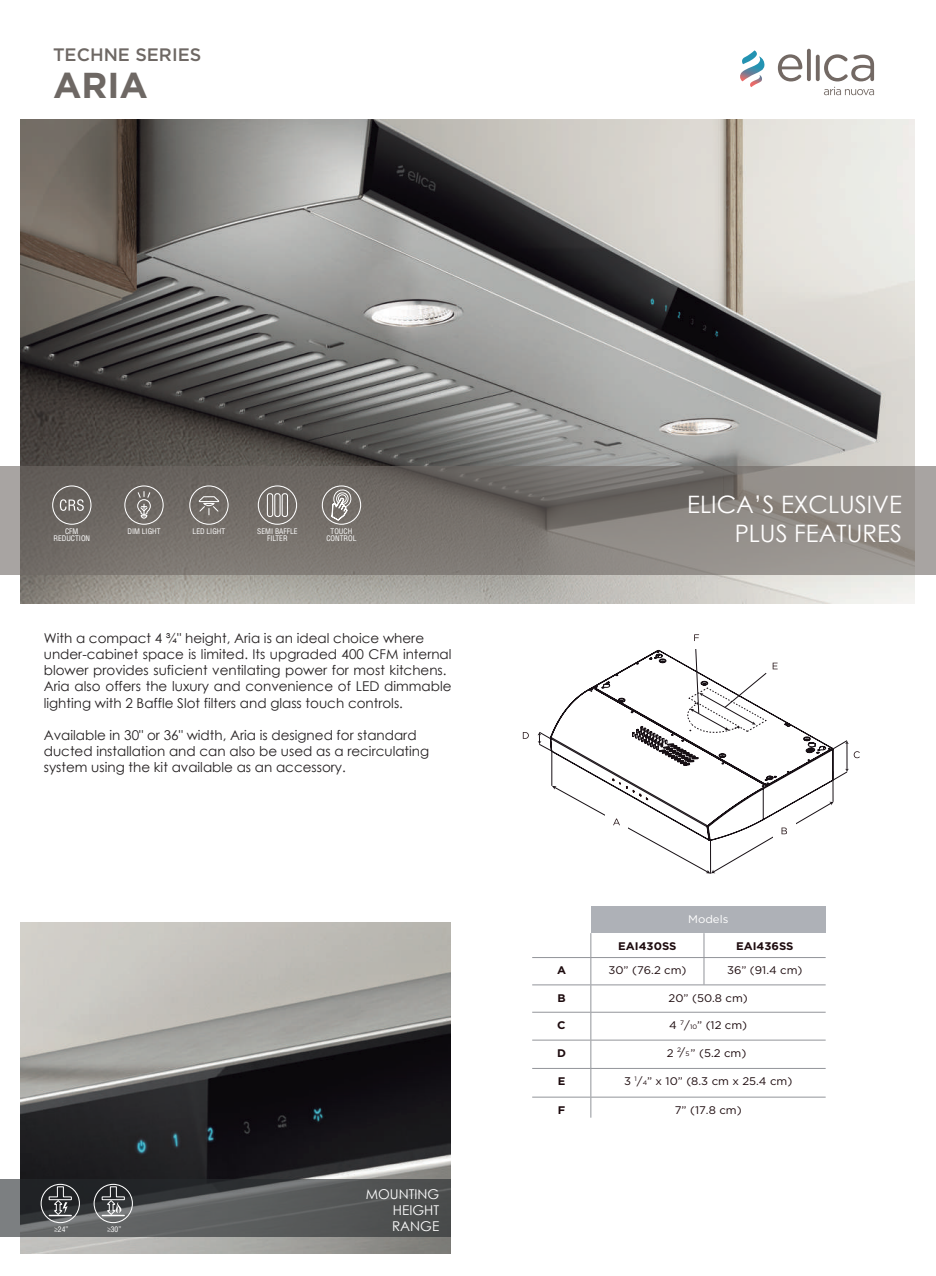
<style>
.page{position:relative;width:936px;height:1276px;background:#fff}
.page>*{position:absolute;margin:0;border:0;box-sizing:border-box;transform-origin:0 0}
.t1{font:700 36px "Gotham";color:#6e6864}
.t2{font:24px/28.8px "Century Gothic";color:#fffefe;text-align:right}
.t3{font:500 18px "Gotham";color:#6e6864}
.t4{font:13.5px/16.2px "Century Gothic";color:#231f20}
.t5{font:13.5px/16.2px "Century Gothic";color:#fff;text-align:right}
.t6{font:10.95px "Gotham";color:#1d0b0e}
.t7{font:700 10.95px "Gotham";color:#1d0b0e}
.t8{font:10.95px "Gotham";color:#fff}
.t9{font:condensed 7.5px/7.5px "Helvetica LT Std";color:#fff;text-align:center}
.t10{font:6.45px "Gotham";color:#1d0b0e}
.s1{font-size:6.45px}
.s2{font-size:10.95px}
</style>
<div class="page">
<img style="left:21px;top:120px;width:893px;height:483px">
<img style="left:21px;top:922px;width:430px;height:332px">
<svg style="left:0;top:466px;width:935px;height:109px;background:#7e7975"></svg>
<svg style="left:777px;top:54px;width:25px;height:27px"></svg>
<svg style="left:806px;top:49px;width:4px;height:32px"></svg>
<svg style="left:815px;top:55px;width:4px;height:26px"></svg>
<svg style="left:824px;top:54px;width:50px;height:27px"></svg>
<svg style="left:740px;top:50px;width:24px;height:37px"></svg>
<svg style="left:823px;top:87px;width:51px;height:8px"></svg>
<svg style="left:0;top:1179px;width:451px;height:58px;background:#525455"></svg>
<hr style="left:49px;top:1214px;width:22px;height:2px;background:#fff">
<svg style="left:49px;top:1186px;width:23px;height:29px"></svg>
<div style="left:41px;top:1183px;width:39px;height:40px;border:1px solid #fff;border-radius:50%"></div>
<hr style="left:102px;top:1214px;width:22px;height:2px;background:#fff">
<svg style="left:102px;top:1186px;width:23px;height:29px"></svg>
<div style="left:94px;top:1183px;width:39px;height:40px;border:1px solid #fff;border-radius:50%"></div>
<div style="left:189px;top:485px;width:39px;height:40px;border:1px solid #fff;border-radius:50%"></div>
<svg style="left:198px;top:495px;width:22px;height:20px"></svg>
<div style="left:124px;top:485px;width:40px;height:40px;border:1px solid #fff;border-radius:50%"></div>
<svg style="left:137px;top:491px;width:14px;height:28px"></svg>
<div style="left:52px;top:485px;width:39px;height:40px;border:1px solid #fff;border-radius:50%"></div>
<svg style="left:60px;top:499px;width:24px;height:12px"></svg>
<div style="left:258px;top:485px;width:39px;height:40px;border:1px solid #fff;border-radius:50%"></div>
<div style="left:267px;top:493px;width:6px;height:24px;border:1px solid #fff;border-radius:2px"></div>
<div style="left:274px;top:493px;width:6px;height:24px;border:1px solid #fff;border-radius:2px"></div>
<div style="left:282px;top:493px;width:6px;height:24px;border:1px solid #fff;border-radius:2px"></div>
<div style="left:322px;top:485px;width:39px;height:40px;border:1px solid #fff;border-radius:50%"></div>
<svg style="left:330px;top:488px;width:23px;height:32px"></svg>
<div style="left:591px;top:906px;width:234px;height:27px;background:#aeb1b7"></div>
<hr style="left:532px;top:957px;width:59px;height:1px;background:#929499">
<hr style="left:591px;top:957px;width:113px;height:1px;background:#929499">
<hr style="left:704px;top:957px;width:121px;height:1px;background:#929499">
<hr style="left:532px;top:984px;width:59px;height:1px;background:#929499">
<hr style="left:591px;top:984px;width:113px;height:1px;background:#929499">
<hr style="left:704px;top:984px;width:121px;height:1px;background:#929499">
<hr style="left:532px;top:1012px;width:59px;height:1px;background:#929499">
<hr style="left:591px;top:1012px;width:113px;height:1px;background:#929499">
<hr style="left:704px;top:1012px;width:121px;height:1px;background:#929499">
<hr style="left:532px;top:1039px;width:59px;height:1px;background:#929499">
<hr style="left:591px;top:1039px;width:113px;height:1px;background:#929499">
<hr style="left:704px;top:1039px;width:121px;height:1px;background:#929499">
<hr style="left:532px;top:1068px;width:59px;height:1px;background:#929499">
<hr style="left:591px;top:1068px;width:113px;height:1px;background:#929499">
<hr style="left:704px;top:1068px;width:121px;height:1px;background:#929499">
<hr style="left:532px;top:1096px;width:59px;height:1px;background:#929499">
<hr style="left:591px;top:1096px;width:113px;height:1px;background:#929499">
<svg style="left:590px;top:933px;width:1px;height:184px"></svg>
<hr style="left:704px;top:1096px;width:121px;height:1px;background:#929499">
<svg style="left:703px;top:933px;width:1px;height:51px"></svg>
<svg style="left:694px;top:634px;width:5px;height:7px"></svg>
<svg style="left:523px;top:732px;width:5px;height:7px"></svg>
<svg style="left:537px;top:649px;width:322px;height:224px"></svg>
<h3 class="t3" style="left:53px;top:43px;width:150px">TECHNE SERIES</h3>
<h1 class="t1" style="left:53px;top:62px;width:97px">ARIA</h1>
<p class="t9" style="left:65px;top:527px;width:15px">CFM</p>
<p class="t9" style="left:127px;top:527px;width:35px">DIM LIGHT</p>
<p class="t9" style="left:192px;top:527px;width:34px">LED LIGHT</p>
<p class="t9" style="left:53px;top:535px;width:38px">REDUCTION</p>
<p class="t9" style="left:257px;top:527px;width:42px">SEMI BAFFLE<br>FILTER</p>
<p class="t9" style="left:326px;top:527px;width:31px">TOUCH<br>CONTROL</p>
<p class="t4" style="left:44px;top:629px;width:409px">With a compact 4 ¾" height, Aria is an ideal choice where under-cabinet space is limited. Its upgraded 400 CFM internal blower provides suficient ventilating power for most kitchens.<br>Aria also offers the luxury and convenience of LED dimmable lighting with 2 Baffle Slot filters and glass touch controls.</p>
<p class="t4" style="left:44px;top:727px;width:387px">Available in 30" or 36" width, Aria is designed for standard ducted installation and can also be used as a recirculating system using the kit available as an accessory.</p>
<p class="t5" style="left:365px;top:1185px;width:75px">MOUNTING<br>HEIGHT</p>
<p class="t9" style="left:54px;top:1225px;width:16px">≥24”</p>
<p class="t9" style="left:107px;top:1225px;width:16px">≥30”</p>
<p class="t5" style="left:392px;top:1217px;width:49px">RANGE</p>
<h2 class="t2" style="left:687px;top:489px;width:216px">ELICA’S EXCLUSIVE<br>PLUS FEATURES</h2>
<p class="t8" style="left:688px;top:912px;width:42px">Models</p>
<p class="t7" style="left:618px;top:938px;width:60px">EAI430SS</p>
<p class="t7" style="left:736px;top:938px;width:59px">EAI436SS</p>
<p class="t7" style="left:557px;top:963px;width:11px">A</p>
<p class="t6" style="left:608px;top:963px;width:80px">30” (76.2 cm)</p>
<p class="t6" style="left:727px;top:963px;width:77px">36” (91.4 cm)</p>
<p class="t7" style="left:557px;top:990px;width:10px">B</p>
<p class="t6" style="left:668px;top:990px;width:81px">20” (50.8 cm)</p>
<p class="t7" style="left:557px;top:1017px;width:10px">C</p>
<p class="t6" style="left:669px;top:1018px;width:79px">4 <sup>7</sup>/<span class="s1">10</span>” (12 cm)</p>
<p class="t7" style="left:557px;top:1045px;width:10px">D</p>
<p class="t7" style="left:557px;top:1074px;width:9px">E</p>
<p class="t6" style="left:624px;top:1074px;width:170px">3 <sup>1</sup>/<span class="s1">4</span>” x 10” (8.3 cm x 25.4 cm)</p>
<p class="t7" style="left:557px;top:1102px;width:9px">F</p>
<p class="t6" style="left:674px;top:1103px;width:68px">7” (17.8 cm)</p>
<p class="t10" style="left:677px;top:1048px;width:14px">2<span class="s2">/</span>5</p>
<p class="t6" style="left:666px;top:1046px;width:8px">2</p>
<p class="t6" style="left:690px;top:1046px;width:57px">” (5.2 cm)</p>
</div>
